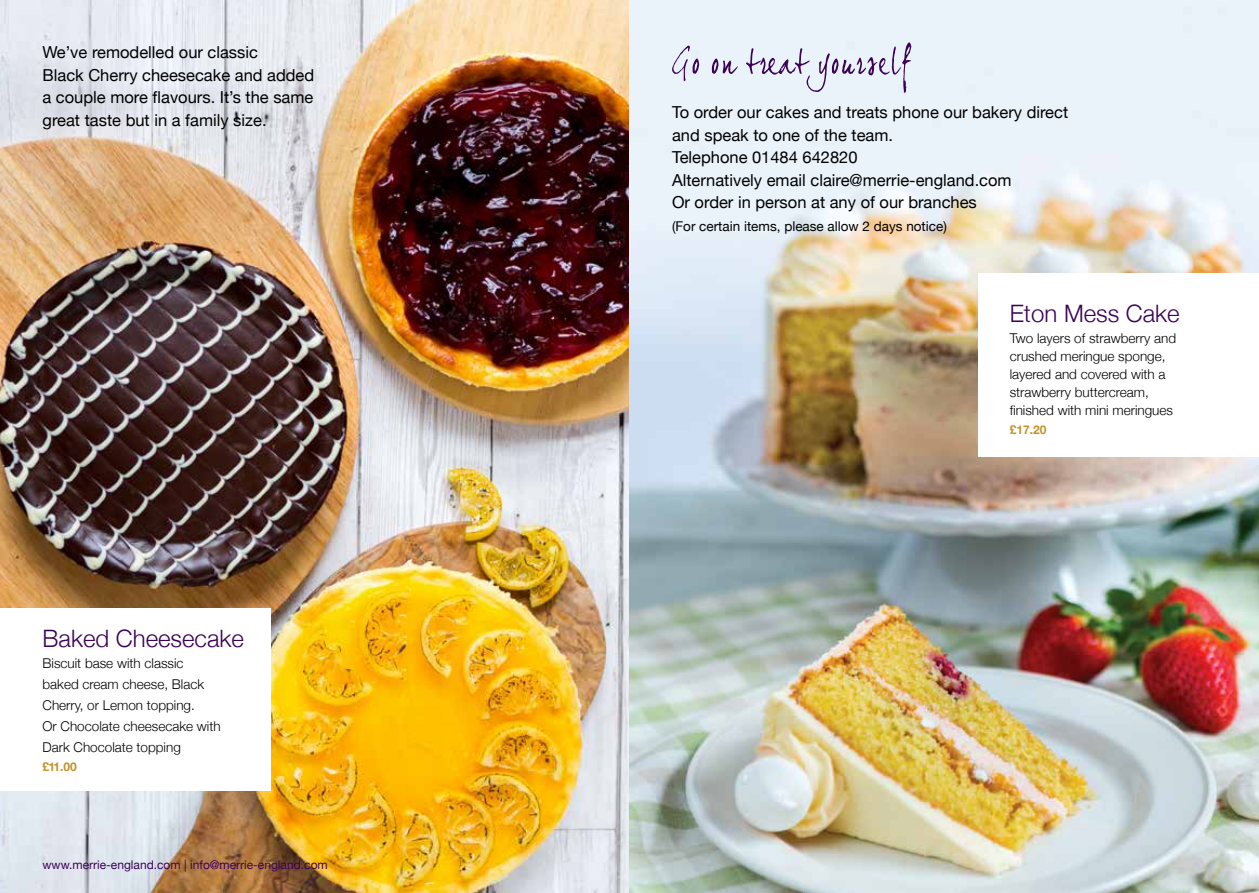
<style>
.page{position:relative;width:1259px;height:893px;background:#fff}
.page>*{position:absolute;margin:0;border:0;box-sizing:border-box;transform-origin:0 0}
.t1{font:300 24px "Helvetica Neue";color:#3b0256}
.t2{font:16.5px/22.5px "Helvetica Neue";color:#000}
.t3{font:300 13.5px/18px "Helvetica Neue";color:#000}
.t4{font:13.5px "Helvetica Neue";color:#000}
.t5{font:12px "Helvetica Neue";color:#3b0256}
.t6{font:700 12px "Helvetica Neue";color:#c49229}
</style>
<div class="page">
<img style="left:0;top:0;width:1259px;height:893px">
<div style="left:978px;top:274px;width:281px;height:183px;background:#fff"></div>
<svg style="left:672px;top:43px;width:239px;height:51px;background:#d8dbe9"></svg>
<div style="left:0;top:608px;width:270px;height:183px;background:#fff"></div>
<p class="t2" style="left:43px;top:42px;width:273px">We’ve remodelled our classic<br>Black Cherry cheesecake and added a couple more flavours. It’s the same great taste but in a family size.</p>
<h1 class="t1" style="left:43px;top:619px;width:203px">Baked Cheesecake</h1>
<p class="t3" style="left:43px;top:651px;width:180px;line-height:21px">Biscuit base with classic baked cream cheese, Black<br>Cherry, or Lemon topping.<br>Or Chocolate cheesecake with<br>Dark Chocolate topping</p>
<p class="t6" style="left:43px;top:758px;width:36px">£11.00</p>
<p class="t5" style="left:43px;top:856px;width:287px">www.merrie-england.com | info@merrie-england.com</p>
<p class="t2" style="left:672px;top:102px;width:398px">To order our cakes and treats phone our bakery direct and speak to one of the team.<br>Telephone 01484 642820<br>Alternatively email claire@merrie-england.com<br>Or order in person at any of our branches</p>
<p class="t4" style="left:672px;top:216px;width:276px">(For certain items, please allow 2 days notice)</p>
<h1 class="t1" style="left:1009px;top:294px;width:171px">Eton Mess Cake</h1>
<p class="t3" style="left:1009px;top:328px;width:168px">Two layers of strawberry and crushed meringue sponge, layered and covered with a strawberry buttercream, finished with mini meringues</p>
<p class="t6" style="left:1009px;top:421px;width:38px">£17.20</p>
</div>
